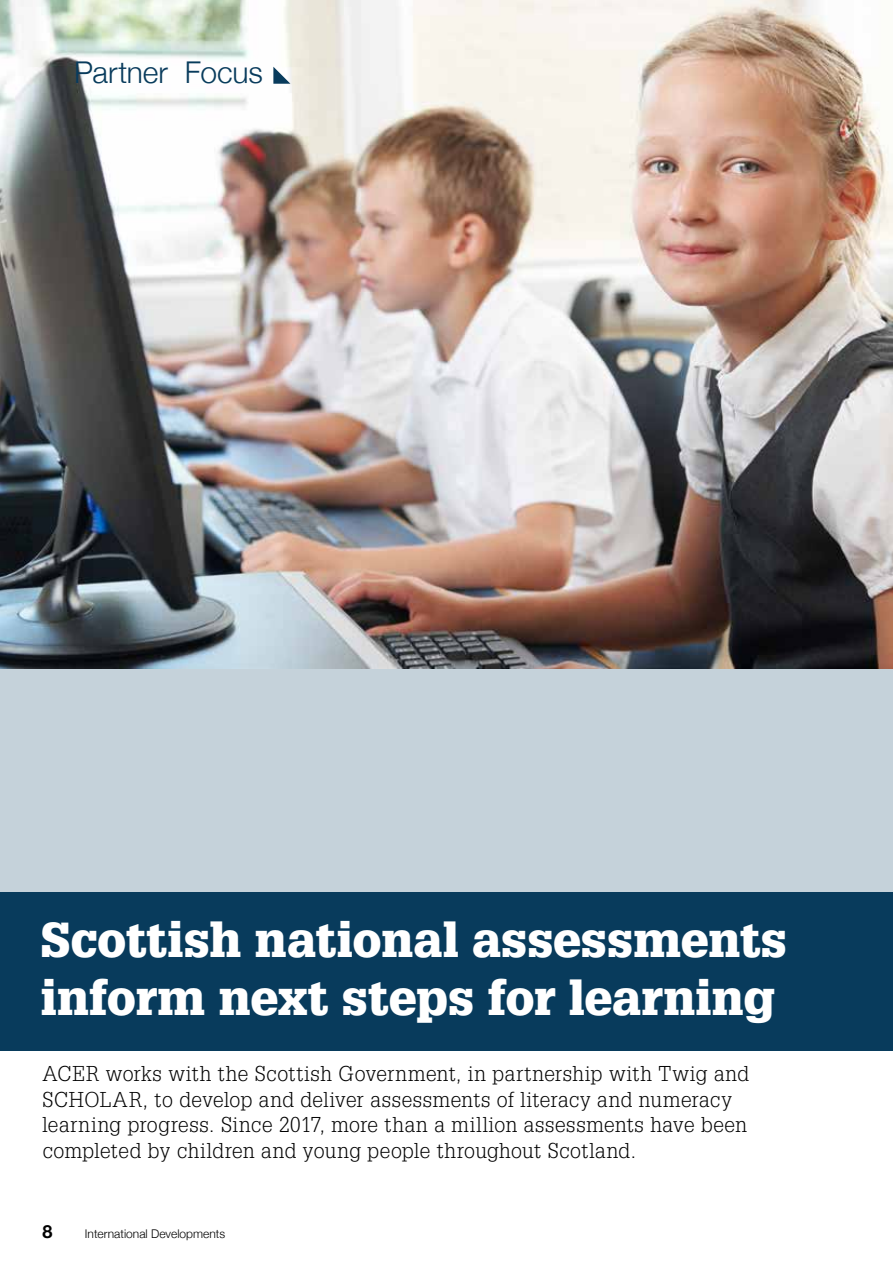
<style>
.page{position:relative;width:893px;height:1263px;background:#fff}
.page>*{position:absolute;margin:0;border:0;box-sizing:border-box;transform-origin:0 0}
.t1{font:900 48px/57.6px "Glypha LT Std";color:#fff}
.t2{font:300 30px "Helvetica Neue";letter-spacing:-.005em;color:#083b5c}
.t3{font:300 21px/25.5px "Glypha LT Std";letter-spacing:.025em;color:#000}
.t4{font:700 18px "Helvetica Neue";color:#000}
.t5{font:300 12px "Helvetica Neue";color:#000}
</style>
<div class="page">
<div style="left:0;top:669px;width:892px;height:223px;background:#c5d2da"></div>
<div style="left:0;top:892px;width:892px;height:158px;background:#083b5c"></div>
<img style="left:0;top:0;width:893px;height:669px">
<svg style="left:273px;top:67px;width:17px;height:17px"></svg>
<h2 class="t2" style="left:74px;top:48px;width:190px">Partner Focus</h2>
<h1 class="t1" style="left:41px;top:911px;width:748px">Scottish national assessments inform next steps for learning</h1>
<p class="t3" style="left:43px;top:1061px;width:708px">ACER works with the Scottish Government, in partnership with Twig and SCHOLAR, to develop and deliver assessments of literacy and numeracy learning progress. Since 2017, more than a million assessments have been completed by children and young people throughout Scotland.</p>
<p class="t4" style="left:42px;top:1217px;width:12px">8</p>
<p class="t5" style="left:85px;top:1224px;width:142px">International Developments</p>
</div>
